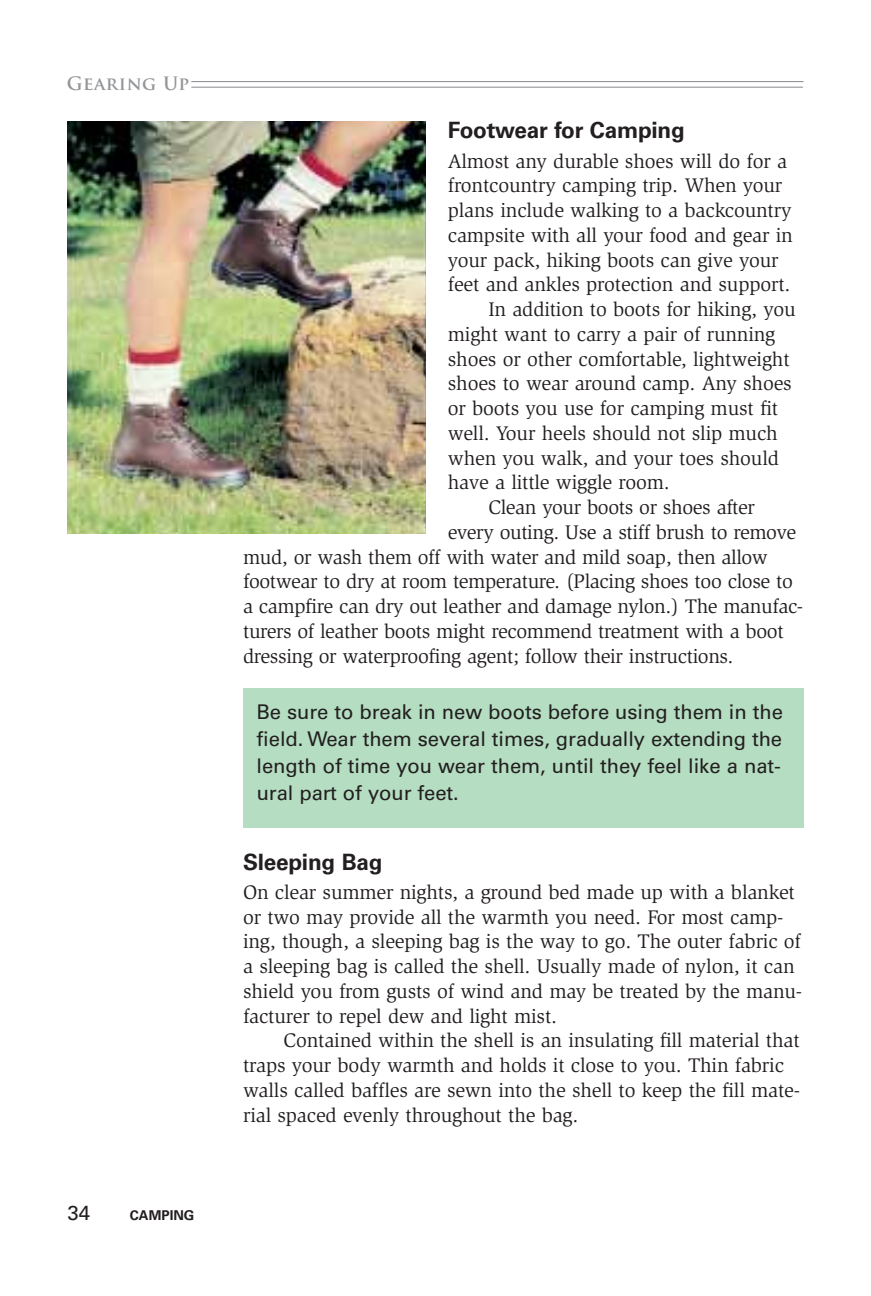
<style>
.page{position:relative;width:871px;height:1296px;background:#fff}
.page>*{position:absolute;margin:0;border:0;box-sizing:border-box;transform-origin:0 0}
.t1{font:700 22.5px "Univers";letter-spacing:-.01em;color:#231f20}
.t2{font:20.25px/24.8px "Slimbach";letter-spacing:-.01em;color:#231f20}
.t3{font:20.25px/27px "Univers";letter-spacing:-.005em;color:#231f20;text-align:justify}
.t4{font:700 18px "Trajan Pro";letter-spacing:.03em;color:#939598}
.t5{font:700 13.5px "Univers";color:#231f20}
.s1{color:#fff}
</style>
<div class="page">
<hr style="left:67px;top:87px;width:736px;height:1px;background:#939598">
<hr style="left:68px;top:81px;width:735px;height:1px;background:#939598">
<div style="left:67px;top:68px;width:124px;height:31px;background:#fff"></div>
<img style="left:68px;top:122px;width:357px;height:411px">
<div style="left:243px;top:688px;width:560px;height:140px;background:#b4ddc1"></div>
<p class="t4" style="left:67px;top:72px;width:126px">Gearing Up<span class="s1">.</span></p>
<p class="t3" style="left:68px;top:1199px;width:24px">34</p>
<p class="t5" style="left:130px;top:1207px;width:66px">CAMPING</p>
<p class="t1" style="left:448px;top:117px;width:238px">Footwear for Camping</p>
<p class="t2" style="left:448px;top:149px;width:341px">Almost any durable shoes will do for a</p>
<p class="t2" style="left:448px;top:173px;width:336px">frontcountry camping trip. When your</p>
<p class="t2" style="left:448px;top:198px;width:345px">plans include walking to a backcountry</p>
<p class="t2" style="left:448px;top:223px;width:346px">campsite with all your food and gear in</p>
<p class="t2" style="left:448px;top:248px;width:332px">your pack, hiking boots can give your</p>
<p class="t2" style="left:448px;top:272px;width:344px">feet and ankles protection and support.</p>
<p class="t2" style="left:488px;top:297px;width:309px">In addition to boots for hiking, you</p>
<p class="t2" style="left:448px;top:322px;width:329px">might want to carry a pair of running</p>
<p class="t2" style="left:448px;top:347px;width:343px">shoes or other comfortable, lightweight</p>
<p class="t2" style="left:448px;top:371px;width:345px">shoes to wear around camp. Any shoes</p>
<p class="t2" style="left:448px;top:396px;width:332px">or boots you use for camping must fit</p>
<p class="t2" style="left:448px;top:421px;width:331px">well. Your heels should not slip much</p>
<p class="t2" style="left:448px;top:446px;width:333px">when you walk, and your toes should</p>
<p class="t2" style="left:448px;top:470px;width:223px">have a little wiggle room.</p>
<p class="t2" style="left:488px;top:495px;width:268px">Clean your boots or shoes after</p>
<p class="t2" style="left:448px;top:520px;width:350px">every outing. Use a stiff brush to remove</p>
<p class="t2" style="left:243px;top:545px;width:526px">mud, or wash them off with water and mild soap, then allow</p>
<p class="t2" style="left:243px;top:569px;width:551px">footwear to dry at room temperature. (Placing shoes too close to</p>
<p class="t2" style="left:243px;top:594px;width:562px">a campfire can dry out leather and damage nylon.) The manufac-</p>
<p class="t2" style="left:243px;top:619px;width:542px">turers of leather boots might recommend treatment with a boot</p>
<p class="t2" style="left:243px;top:644px;width:492px">dressing or waterproofing agent; follow their instructions.</p>
<p class="t3" style="left:256px;top:699px;width:528px">Be sure to break in new boots before using them in the field. Wear them several times, gradually extending the length of time you wear them, until they feel like a nat&shy;ural part of your feet.</p>
<p class="t1" style="left:243px;top:849px;width:141px">Sleeping Bag</p>
<p class="t2" style="left:243px;top:880px;width:561px">On clear summer nights, a ground bed made up with a blanket or two may provide all the warmth you need. For most camp&shy;ing, though, a sleeping bag is the way to go. The outer fabric of a sleeping bag is called the shell. Usually made of nylon, it can shield you from gusts of wind and may be treated by the manu&shy;facturer to repel dew and light mist.</p>
<p class="t2" style="left:243px;top:1028px;width:558px;text-indent:40px">Contained within the shell is an insulating fill material that traps your body warmth and holds it close to you. Thin fabric walls called baffles are sewn into the shell to keep the fill mate&shy;rial spaced evenly throughout the bag.</p>
</div>
